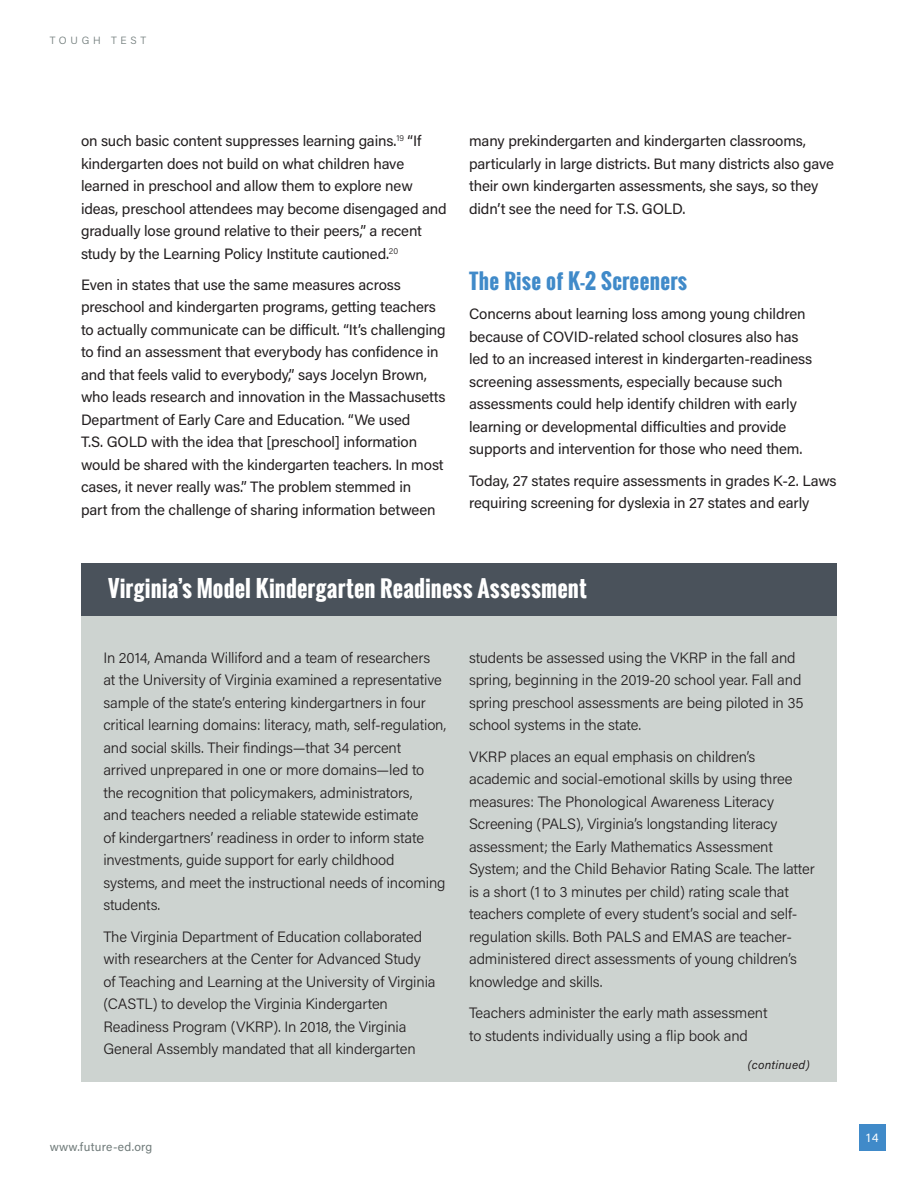
<style>
.page{position:relative;width:918px;height:1188px;background:#fff}
.page>*{position:absolute;margin:0;border:0;box-sizing:border-box;transform-origin:0 0}
.Sidebar_hd1{font:700 22.5px "Oswald";letter-spacing:.005em;color:#fff}
.subhead1{font:700 21px "Oswald";letter-spacing:.02em;color:#408ac9}
.text1_Acumin_Reg{font:300 15px/22.5px "Acumin Pro";letter-spacing:-.01em;color:#231f20}
.text1_Acumin_Reg-2{font:15px/22.5px "Acumin Pro";letter-spacing:-.01em;color:#231f20}
.t1{font:12px "Acumin Pro";letter-spacing:.02em;color:#707b7a}
.Table_head{font:italic 12px "Acumin Pro";letter-spacing:.02em;color:#231f20}
.t2{font:12px "Acumin Pro";color:#fff}
.t3{font:300 10.5px "Acumin Pro";letter-spacing:.36em;color:#707b7a}
</style>
<div class="page">
<div style="left:859px;top:1124px;width:27px;height:27px;background:#408ac9"></div>
<div style="left:81px;top:614px;width:756px;height:468px;background:#cdd3d0"></div>
<div style="left:81px;top:563px;width:756px;height:53px;background:#4a525b"></div>
<p class="t3" style="left:50px;top:34px;width:98px">TOUGH TEST</p>
<p class="text1_Acumin_Reg-2" style="left:81px;top:129px;width:367px">on such basic content suppresses learning gains.<sup>19</sup> “If kindergarten does not build on what children have learned in preschool and allow them to explore new ideas, preschool attendees may become disengaged and gradually lose ground relative to their peers,” a recent study by the Learning Policy Institute cautioned.<sup>20</sup></p>
<p class="text1_Acumin_Reg-2" style="left:81px;top:273px;width:366px">Even in states that use the same measures across preschool and kindergarten programs, getting teachers to actually communicate can be difficult. “It’s challenging to find an assessment that everybody has confidence in and that feels valid to everybody,” says Jocelyn Brown, who leads research and innovation in the Massachusetts Department of Early Care and Education. “We used<br>T.S. GOLD with the idea that [preschool] information would be shared with the kindergarten teachers. In most cases, it never really was.” The problem stemmed in<br>part from the challenge of sharing information between</p>
<p class="text1_Acumin_Reg-2" style="left:469px;top:129px;width:366px">many prekindergarten and kindergarten classrooms, particularly in large districts. But many districts also gave their own kindergarten assessments, she says, so they didn’t see the need for T.S. GOLD.</p>
<p class="subhead1" style="left:469px;top:265px;width:220px">The Rise of K-2 Screeners</p>
<p class="text1_Acumin_Reg-2" style="left:469px;top:302px;width:345px">Concerns about learning loss among young children because of COVID-related school closures also has led to an increased interest in kindergarten-readiness screening assessments, especially because such assessments could help identify children with early learning or developmental difficulties and provide supports and intervention for those who need them.</p>
<p class="text1_Acumin_Reg-2" style="left:469px;top:468px;width:369px">Today, 27 states require assessments in grades K-2. Laws requiring screening for dyslexia in 27 states and early</p>
<p class="Sidebar_hd1" style="left:108px;top:572px;width:480px">Virginia’s Model Kindergarten Readiness Assessment</p>
<p class="text1_Acumin_Reg" style="left:103px;top:646px;width:344px">In 2014, Amanda Williford and a team of researchers<br>at the University of Virginia examined a representative sample of the state’s entering kindergartners in four critical learning domains: literacy, math, self-regulation, and social skills. Their findings—that 34 percent arrived unprepared in one or more domains—led to the recognition that policymakers, administrators,<br>and teachers needed a reliable statewide estimate<br>of kindergartners’ readiness in order to inform state investments, guide support for early childhood systems, and meet the instructional needs of incoming students.</p>
<p class="text1_Acumin_Reg" style="left:103px;top:925px;width:334px">The Virginia Department of Education collaborated with researchers at the Center for Advanced Study of Teaching and Learning at the University of Virginia (CASTL) to develop the Virginia Kindergarten Readiness Program (VKRP). In 2018, the Virginia General Assembly mandated that all kindergarten</p>
<p class="text1_Acumin_Reg" style="left:469px;top:646px;width:336px">students be assessed using the VKRP in the fall and spring, beginning in the 2019-20 school year. Fall and spring preschool assessments are being piloted in 35 school systems in the state.</p>
<p class="text1_Acumin_Reg" style="left:469px;top:745px;width:347px">VKRP places an equal emphasis on children’s academic and social-emotional skills by using three measures: The Phonological Awareness Literacy Screening (PALS), Virginia’s longstanding literacy assessment; the Early Mathematics Assessment System; and the Child Behavior Rating Scale. The latter is a short (1 to 3 minutes per child) rating scale that teachers complete of every student’s social and self&shy;regulation skills. Both PALS and EMAS are teacher&shy;administered direct assessments of young children’s knowledge and skills.</p>
<p class="text1_Acumin_Reg" style="left:469px;top:1001px;width:300px">Teachers administer the early math assessment to students individually using a flip book and</p>
<p class="Table_head" style="left:748px;top:1056px;width:63px">(continued)</p>
<p class="t1" style="left:50px;top:1139px;width:104px">www.future-ed.org</p>
<p class="t2" style="left:866px;top:1129px;width:14px">14</p>
</div>
